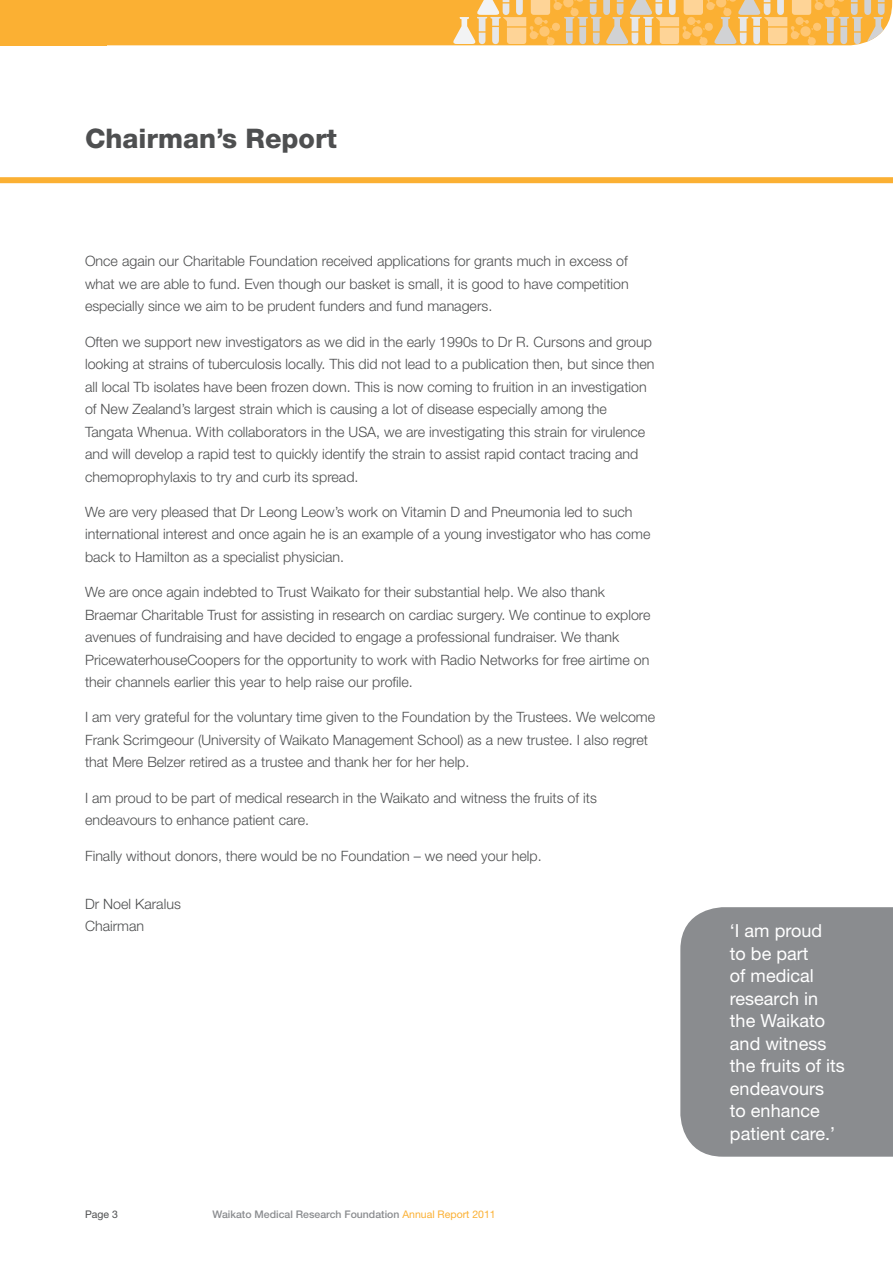
<style>
.page{position:relative;width:893px;height:1263px;background:#fff}
.page>*{position:absolute;margin:0;border:0;box-sizing:border-box;transform-origin:0 0}
.t1{font:800 27px "Helvetica Neue";color:#4e4f50}
.t2{font:18px/22.5px "Helvetica Neue";color:#fff}
.t3{font:300 14.25px/22.5px "Helvetica Neue";color:#4e4f50}
.t4{font:500 10.5px "Helvetica Neue";color:#8a8c8f}
.t5{font:10.5px "Helvetica Neue";color:#4e4f50}
.s1{font-weight:400;color:#fbb033}
</style>
<div class="page">
<svg style="left:106px;top:0;width:786px;height:45px;background:#f6ba56"></svg>
<div style="left:0;top:0;width:106px;height:45px;background:#fbb033"></div>
<div style="left:680px;top:907px;width:213px;height:250px;background:#8a8c8f"></div>
<svg style="left:0;top:183px;width:472px;height:1px"></svg>
<div style="left:0;top:177px;width:893px;height:6px;background:#fbb033"></div>
<h1 class="t1" style="left:85px;top:123px;width:254px">Chairman’s Report</h1>
<p class="t3" style="left:85px;top:250px;width:545px;text-align:justify">Once again our Charitable Foundation received applications for grants much in excess of what we are able to fund. Even though our basket is small, it is good to have competition especially since we aim to be prudent funders and fund managers.</p>
<p class="t3" style="left:85px;top:330px;width:571px">Often we support new investigators as we did in the early 1990s to Dr R. Cursons and group looking at strains of tuberculosis locally. This did not lead to a publication then, but since then all local Tb isolates have been frozen down. This is now coming to fruition in an investigation of New Zealand’s largest strain which is causing a lot of disease especially among the Tangata Whenua. With collaborators in the USA, we are investigating this strain for virulence and will develop a rapid test to quickly identify the strain to assist rapid contact tracing and chemoprophylaxis to try and curb its spread.</p>
<p class="t3" style="left:85px;top:500px;width:567px">We are very pleased that Dr Leong Leow’s work on Vitamin D and Pneumonia led to such international interest and once again he is an example of a young investigator who has come back to Hamilton as a specialist physician.</p>
<p class="t3" style="left:85px;top:580px;width:567px">We are once again indebted to Trust Waikato for their substantial help. We also thank Braemar Charitable Trust for assisting in research on cardiac surgery. We continue to explore avenues of fundraising and have decided to engage a professional fundraiser. We thank PricewaterhouseCoopers for the opportunity to work with Radio Networks for free airtime on their channels earlier this year to help raise our profile.</p>
<p class="t3" style="left:85px;top:706px;width:572px">I am very grateful for the voluntary time given to the Foundation by the Trustees. We welcome<br>Frank Scrimgeour (University of Waikato Management School) as a new trustee. I also regret that Mere Belzer retired as a trustee and thank her for her help.</p>
<p class="t3" style="left:85px;top:786px;width:513px">I am proud to be part of medical research in the Waikato and witness the fruits of its endeavours to enhance patient care.</p>
<p class="t3" style="left:85px;top:844px;width:458px">Finally without donors, there would be no Foundation – we need your help.</p>
<p class="t3" style="left:85px;top:892px;width:97px">Dr Noel Karalus<br>Chairman</p>
<p class="t5" style="left:85px;top:1208px;width:26px">Page</p>
<p class="t4" style="left:213px;top:1208px;width:285px">Waikato Medical Research Foundation <span class="s1">Annual Report 2011</span></p>
<p class="t2" style="left:730px;top:919px;width:116px">‘I am proud<br>to be part<br>of medical research in the Waikato and witness the fruits of its endeavours<br>to enhance patient care.’</p>
</div>
